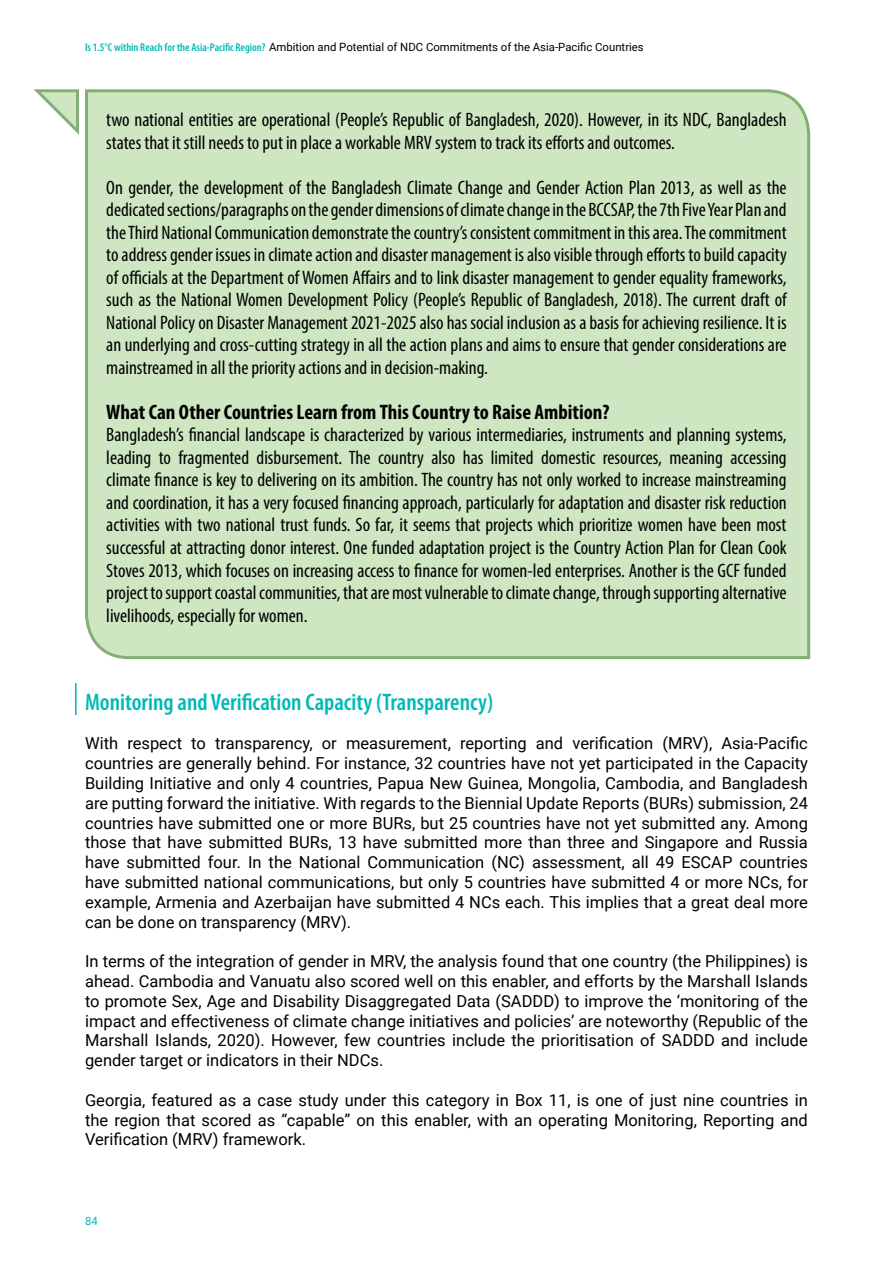
<style>
.page{position:relative;width:893px;height:1263px;background:#fff}
.page>*{position:absolute;margin:0;border:0;box-sizing:border-box;transform-origin:0 0}
.t1{font:600 condensed 24px "Myriad Pro";color:#00b9b5}
.t2{font:700 condensed 21px "Myriad Pro";color:#000}
.t3{font:condensed 19.5px/22.5px "Myriad Pro";color:#000;text-align:justify}
.t4{font:16.5px/19.8px "Roboto";color:#000;text-align:justify}
.t5{font:11.4px "Roboto";color:#000}
.t6{font:11.4px "Roboto";color:#00b9b5}
.s1{font-family:"Myriad Pro";font-weight:600;font-stretch:condensed;color:#00b9b5}
</style>
<div class="page">
<div style="left:85px;top:89px;width:726px;height:571px;background:#cee6c1"></div>
<hr style="left:75px;top:683px;width:2px;height:32px;background:#00b9b5">
<svg style="left:33px;top:89px;width:46px;height:46px"></svg>
<p class="t5" style="left:85px;top:39px;width:560px"><span class="s1">Is 1.5°C within Reach for the Asia-Pacific Region?</span> Ambition and Potential of NDC Commitments of the Asia-Pacific Countries</p>
<p class="t3" style="left:106px;top:108px;width:682px">two national entities are operational (People’s Republic of Bangladesh, 2020). However, in its NDC, Bangladesh states that it still needs to put in place a workable MRV system to track its efforts and outcomes.</p>
<p class="t3" style="left:106px;top:176px;width:682px">On gender, the development of the Bangladesh Climate Change and Gender Action Plan 2013, as well as the dedicated sections/paragraphs on the gender dimensions of climate change in the BCCSAP, the 7th Five Year Plan and the Third National Communication demonstrate the country’s consistent commitment in this area. The commitment to address gender issues in climate action and disaster management is also visible through efforts to build capacity of officials at the Department of Women Affairs and to link disaster management to gender equality frameworks, such as the National Women Development Policy (People’s Republic of Bangladesh, 2018). The current draft of National Policy on Disaster Management 2021-2025 also has social inclusion as a basis for achieving resilience. It is an underlying and cross-cutting strategy in all the action plans and aims to ensure that gender considerations are mainstreamed in all the priority actions and in decision-making.</p>
<p class="t2" style="left:106px;top:399px;width:505px">What Can Other Countries Learn from This Country to Raise Ambition?</p>
<p class="t3" style="left:106px;top:423px;width:682px">Bangladesh’s financial landscape is characterized by various intermediaries, instruments and planning systems, leading to fragmented disbursement. The country also has limited domestic resources, meaning accessing climate finance is key to delivering on its ambition. The country has not only worked to increase mainstreaming and coordination, it has a very focused financing approach, particularly for adaptation and disaster risk reduction activities with two national trust funds. So far, it seems that projects which prioritize women have been most successful at attracting donor interest. One funded adaptation project is the Country Action Plan for Clean Cook Stoves 2013, which focuses on increasing access to finance for women-led enterprises. Another is the GCF funded project to support coastal communities, that are most vulnerable to climate change, through supporting alternative livelihoods, especially for women.</p>
<p class="t1" style="left:85px;top:687px;width:410px">Monitoring and Verification Capacity (Transparency)</p>
<p class="t4" style="left:85px;top:733px;width:724px">With respect to transparency, or measurement, reporting and verification (MRV), Asia-Pacific countries are generally behind. For instance, 32 countries have not yet participated in the Capacity Building Initiative and only 4 countries, Papua New Guinea, Mongolia, Cambodia, and Bangladesh are putting forward the initiative. With regards to the Biennial Update Reports (BURs) submission, 24 countries have submitted one or more BURs, but 25 countries have not yet submitted any. Among those that have submitted BURs, 13 have submitted more than three and Singapore and Russia have submitted four. In the National Communication (NC) assessment, all 49 ESCAP countries have submitted national communications, but only 5 countries have submitted 4 or more NCs, for example, Armenia and Azerbaijan have submitted 4 NCs each. This implies that a great deal more can be done on transparency (MRV).</p>
<p class="t4" style="left:85px;top:951px;width:724px">In terms of the integration of gender in MRV, the analysis found that one country (the Philippines) is ahead. Cambodia and Vanuatu also scored well on this enabler, and efforts by the Marshall Islands to promote Sex, Age and Disability Disaggregated Data (SADDD) to improve the ‘monitoring of the impact and effectiveness of climate change initiatives and policies’ are noteworthy (Republic of the Marshall Islands, 2020). However, few countries include the prioritisation of SADDD and include gender target or indicators in their NDCs.</p>
<p class="t4" style="left:85px;top:1089px;width:724px">Georgia, featured as a case study under this category in Box 11, is one of just nine countries in the region that scored as “capable” on this enabler, with an operating Monitoring, Reporting and Verification (MRV) framework.</p>
<p class="t6" style="left:85px;top:1213px;width:14px">84</p>
</div>
